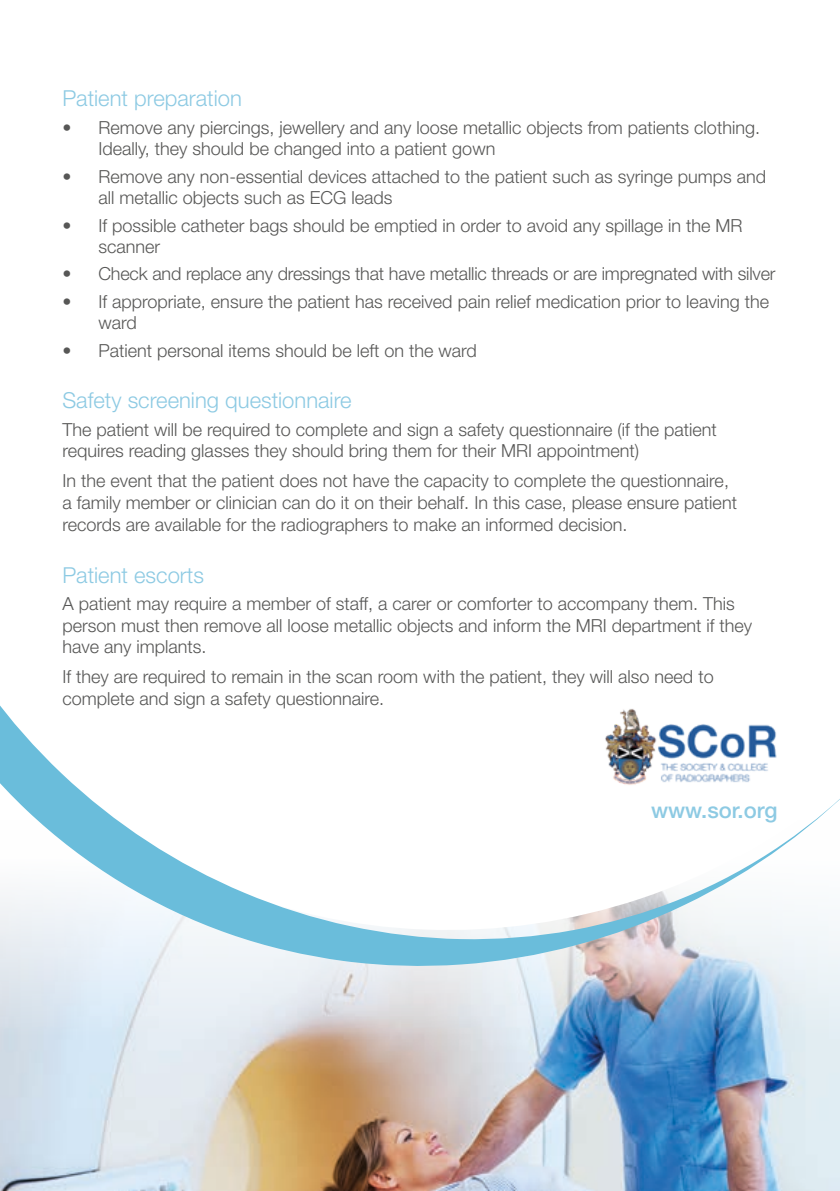
<style>
.page{position:relative;width:840px;height:1191px;background:#fff}
.page>*{position:absolute;margin:0;border:0;box-sizing:border-box;transform-origin:0 0}
.t1{font:300 22px "Helvetica Neue LT Std";color:#8dcae3}
.t2{font:500 22px "Helvetica Neue LT Std";color:#8dcae3}
.t3{font:300 18px/21.6px "Helvetica Neue LT Std";color:#575756}
</style>
<div class="page">
<img style="left:0;top:967px;width:839px;height:224px">
<svg style="left:0;top:705px;width:839px;height:262px"></svg>
<img style="left:597px;top:705px;width:185px;height:85px">
<p class="t1" style="left:62px;top:85px;width:181px">Patient preparation</p>
<p class="t3" style="left:98px;top:116px;width:662px;text-indent:-36px">• Remove any piercings, jewellery and any loose metallic objects from patients clothing.<br>Ideally, they should be changed into a patient gown</p>
<p class="t3" style="left:98px;top:165px;width:669px;text-indent:-36px">• Remove any non-essential devices attached to the patient such as syringe pumps and all metallic objects such as ECG leads</p>
<p class="t3" style="left:98px;top:214px;width:645px;text-indent:-36px">• If possible catheter bags should be emptied in order to avoid any spillage in the MR scanner</p>
<p class="t3" style="left:62px;top:263px;width:714px">• Check and replace any dressings that have metallic threads or are impregnated with silver</p>
<p class="t3" style="left:98px;top:290px;width:671px;text-indent:-36px">• If appropriate, ensure the patient has received pain relief medication prior to leaving the ward</p>
<p class="t3" style="left:62px;top:339px;width:416px">• Patient personal items should be left on the ward</p>
<p class="t1" style="left:62px;top:387px;width:290px">Safety screening questionnaire</p>
<p class="t3" style="left:62px;top:418px;width:655px">The patient will be required to complete and sign a safety questionnaire (if the patient requires reading glasses they should bring them for their MRI appointment)</p>
<p class="t3" style="left:62px;top:470px;width:675px">In the event that the patient does not have the capacity to complete the questionnaire, a family member or clinician can do it on their behalf. In this case, please ensure patient records are available for the radiographers to make an informed decision.</p>
<p class="t1" style="left:62px;top:561px;width:143px">Patient escorts</p>
<p class="t3" style="left:62px;top:592px;width:691px">A patient may require a member of staff, a carer or comforter to accompany them. This person must then remove all loose metallic objects and inform the MRI department if they have any implants.</p>
<p class="t3" style="left:62px;top:665px;width:652px">If they are required to remain in the scan room with the patient, they will also need to complete and sign a safety questionnaire.</p>
<p class="t2" style="left:650px;top:796px;width:128px">www.sor.org</p>
</div>
